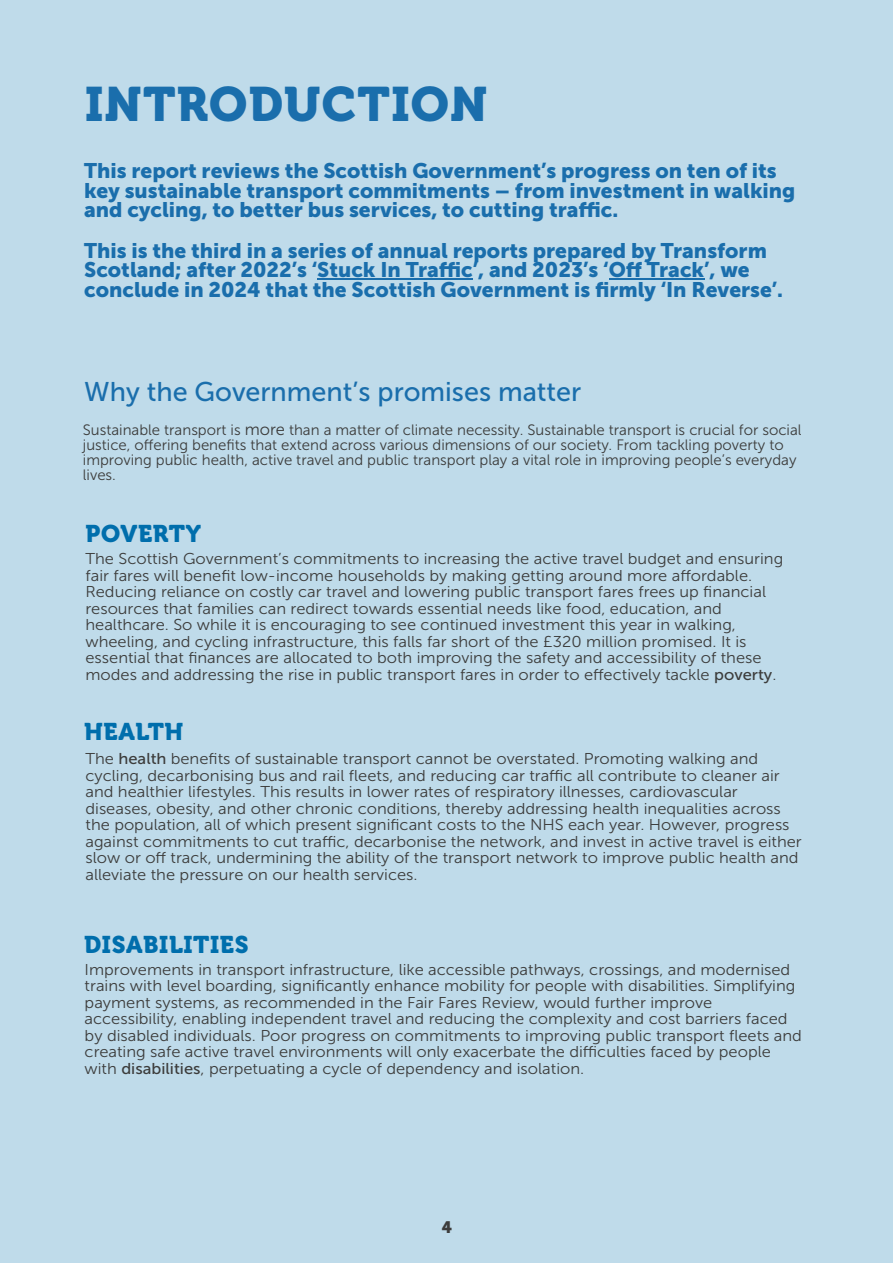
<style>
.page{position:relative;width:893px;height:1263px;background:#bfdbea}
.page>*{position:absolute;margin:0;border:0;box-sizing:border-box;transform-origin:0 0}
.t1{font:48px "Museo 900";letter-spacing:.025em;color:#1a6eac}
.t2{font:27px "Museo Sans 500";color:#1a6eac}
.t3{font:24px "Museo 900";letter-spacing:.025em;color:#006eac}
.t4{font:21px/19.5px "Museo Sans 900";color:#1a6eac}
.t5{font:16.5px "Museo 900";color:#3c3c3b}
.t6{font:15.6px/16.5px "Museo Sans 300";color:#3c3c3b;scale:1.05 1}
.t7{font:15px/15px "Museo Sans 300";color:#3c3c3b}
.s1{font-size:16.5px}
.s2{font-family:"Museo Sans 500"}
</style>
<div class="page">
<hr style="left:317px;top:279px;width:156px;height:1px;background:#1a6eac">
<hr style="left:609px;top:279px;width:95px;height:1px;background:#1a6eac">
<h1 class="t1" style="left:85px;top:87px;width:404px">INTRODUCTION</h1>
<h3 class="t4" style="left:84px;top:163px;width:713px">This report reviews the Scottish Government’s progress on ten of its key sustainable transport commitments – from investment in walking and cycling, to better bus services, to cutting traffic.</h3>
<h3 class="t4" style="left:84px;top:243px;width:700px">This is the third in a series of annual reports prepared by Transform<br>Scotland; after 2022’s ‘Stuck In Traffic’, and 2023’s ‘Off Track’, we conclude in 2024 that the Scottish Government is firmly ‘In Reverse’.</h3>
<h2 class="t2" style="left:84px;top:381px;width:499px">Why the Government’s promises matter</h2>
<p class="t7" style="left:83px;top:424px;width:720px">Sustainable transport is <span class="s1">more</span> than a matter of climate necessity. Sustainable transport is crucial for social justice, offering benefits that extend across various dimensions of our society. From tackling poverty to improving public health, active travel and public transport play a vital role in improving people’s everyday lives.</p>
<h3 class="t3" style="left:85px;top:525px;width:117px">POVERTY</h3>
<p class="t6" style="left:85px;top:552px;width:666px">The Scottish Government’s commitments to increasing the active travel budget and ensuring fair fares will benefit low-income households by making getting around more affordable.<br>Reducing reliance on costly car travel and lowering public transport fares frees up financial resources that families can redirect towards essential needs like food, education, and healthcare. So while it is encouraging to see continued investment this year in walking, wheeling, and cycling infrastructure, this falls far short of the £320 million promised. It is essential that finances are allocated to both improving the safety and accessibility of these modes and addressing the rise in public transport fares in order to effectively tackle <span class="s2">poverty</span>.</p>
<h3 class="t3" style="left:84px;top:723px;width:101px">HEALTH</h3>
<p class="t6" style="left:85px;top:752px;width:684px">The <span class="s2">health</span> benefits of sustainable transport cannot be overstated. Promoting walking and cycling, decarbonising bus and rail fleets, and reducing car traffic all contribute to cleaner air and healthier lifestyles. This results in lower rates of respiratory illnesses, cardiovascular diseases, obesity, and other chronic conditions, thereby addressing health inequalities across the population, all of which present significant costs to the NHS each year. However, progress against commitments to cut traffic, decarbonise the network, and invest in active travel is either slow or off track, undermining the ability of the transport network to improve public health and alleviate the pressure on our health services.</p>
<h3 class="t3" style="left:84px;top:936px;width:166px">DISABILITIES</h3>
<p class="t6" style="left:85px;top:962px;width:685px">Improvements in transport infrastructure, like accessible pathways, crossings, and modernised trains with level boarding, significantly enhance mobility for people with disabilities. Simplifying payment systems, as recommended in the Fair Fares Review, would further improve accessibility, enabling independent travel and reducing the complexity and cost barriers faced by disabled individuals. Poor progress on commitments to improving public transport fleets and creating safe active travel environments will only exacerbate the difficulties faced by people with <span class="s2">disabilities</span>, perpetuating a cycle of dependency and isolation.</p>
<p class="t5" style="left:442px;top:1221px;width:12px">4</p>
</div>
